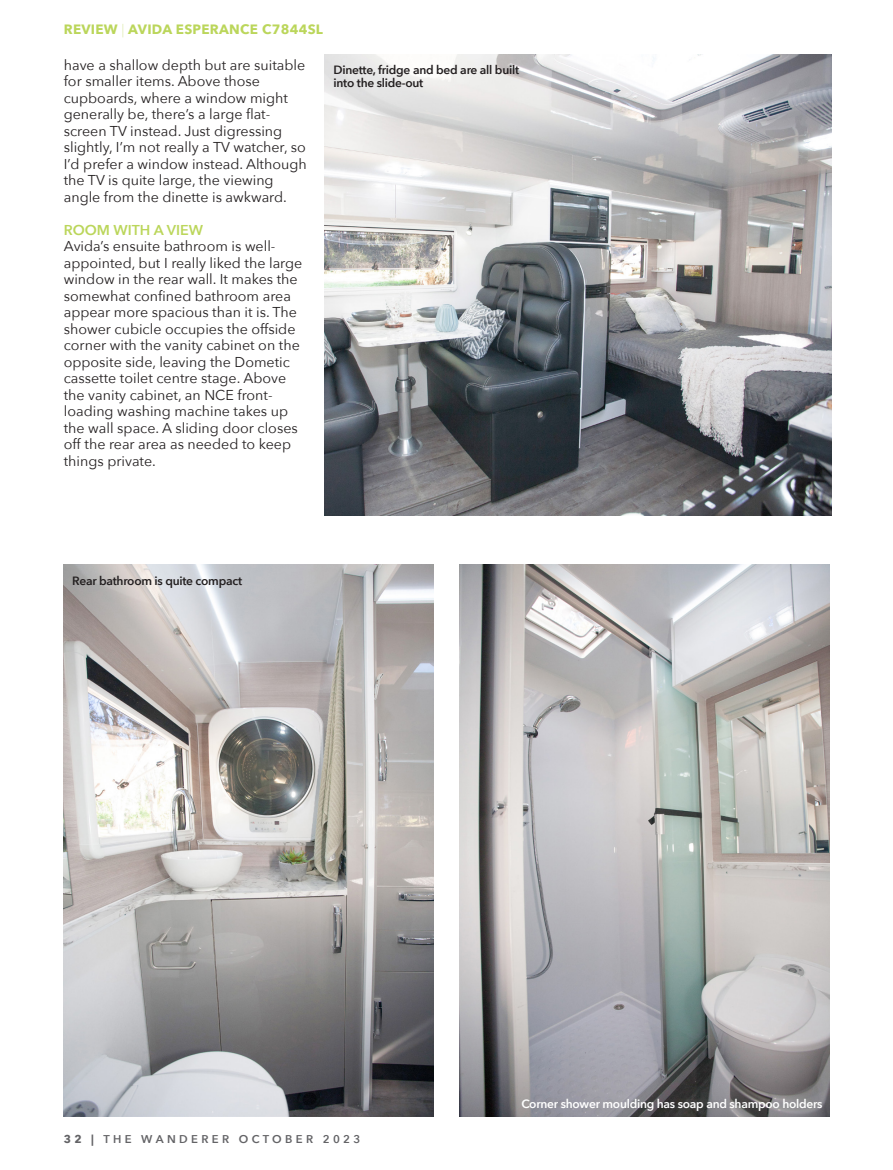
<style>
.page{position:relative;width:893px;height:1170px;background:#fff}
.page>*{position:absolute;margin:0;border:0;box-sizing:border-box;transform-origin:0 0}
.Body_No_Indent{font:14.25px/16.5px "Avenir Next";color:#231f20}
.Body_With_Indent{font:14.25px/16.5px "Avenir Next";color:#231f20}
.Body_No_Indent-2{font:600 14.25px "Avenir Next";color:#bbd65b}
.Page_Subject_Header{font:700 13.5px "Avenir Next";letter-spacing:.02em;color:#bbd65b}
.Caption_Black{font:600 12px/13.5px "Avenir Next";letter-spacing:-.02em;color:#231f20}
.Caption_Black-2{font:600 12px "Avenir Next";letter-spacing:-.02em;color:#fff}
.t1{font:600 11.25px "Avenir Next";letter-spacing:.3em;color:#636366}
.s1{font-weight:200}
.s2{font-weight:700}
</style>
<div class="page">
<img style="left:64px;top:565px;width:370px;height:551px">
<img style="left:459px;top:565px;width:370px;height:551px">
<img style="left:325px;top:54px;width:506px;height:461px">
<p class="Page_Subject_Header" style="left:64px;top:21px;width:261px">REVIEW <span class="s1">|</span> AVIDA ESPERANCE C7844SL</p>
<p class="Body_With_Indent" style="left:64px;top:56px;width:244px">have a shallow depth but are suitable for smaller items. Above those cupboards, where a window might generally be, there’s a large flat&shy;screen TV instead. Just digressing slightly, I’m not really a TV watcher, so I’d prefer a window instead. Although the TV is quite large, the viewing angle from the dinette is awkward.</p>
<p class="Body_No_Indent-2" style="left:64px;top:217px;width:141px">ROOM WITH A VIEW</p>
<p class="Body_No_Indent" style="left:64px;top:237px;width:240px">Avida’s ensuite bathroom is well&shy;appointed, but I really liked the large window in the rear wall. It makes the somewhat confined bathroom area appear more spacious than it is. The shower cubicle occupies the offside corner with the vanity cabinet on the opposite side, leaving the Dometic cassette toilet centre stage. Above the vanity cabinet, an NCE front&shy;loading washing machine takes up the wall space. A sliding door closes off the rear area as needed to keep things private.</p>
<p class="Caption_Black" style="left:334px;top:62px;width:187px">Dinette, fridge and bed are all built into the slide-out</p>
<p class="Caption_Black" style="left:72px;top:574px;width:171px">Rear bathroom is quite compact</p>
<p class="Caption_Black-2" style="left:521px;top:1093px;width:303px">Corner shower moulding has soap and shampoo holders</p>
<p class="t1" style="left:64px;top:1129px;width:298px"><span class="s2">32 |</span> THE WANDERER OCTOBER 2023</p>
</div>
